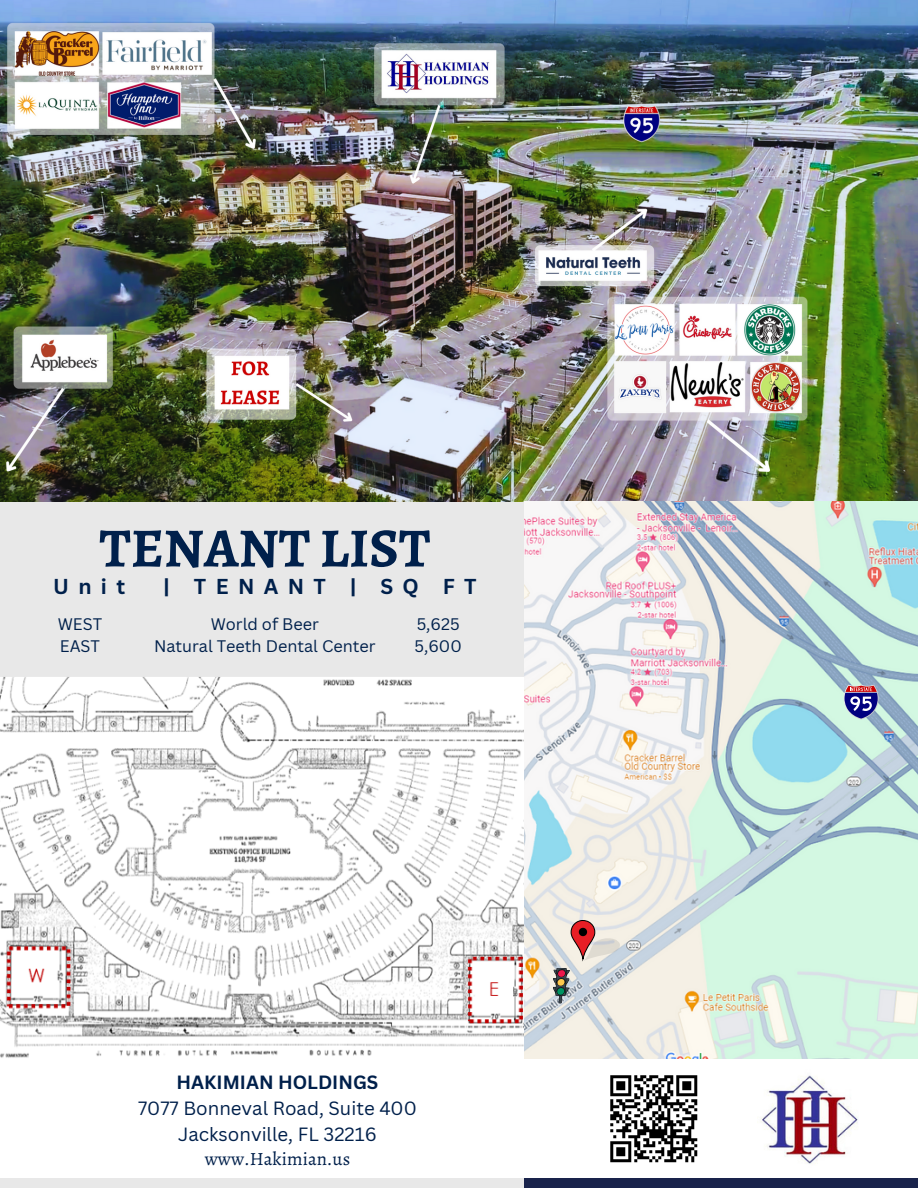
<style>
.page{position:relative;width:918px;height:1188px;background:#e8e8e8}
.page>*{position:absolute;margin:0;border:0;box-sizing:border-box;transform-origin:0 0}
.t1{font:700 55.35px "Alegreya";color:#00204b}
.t2{font:700 21px "Canva Sans";letter-spacing:.45em;color:#00204b}
.t3{font:18.75px/25.5px "Canva Sans";color:#00204b;text-align:center}
.t4{font:16.35px/22.5px "Canva Sans";color:#00204b}
.s1{font-weight:700}
.s2{font-family:"Alegreya"}
</style>
<div class="page">
<img style="left:0;top:677px;width:535px;height:383px">
<img style="left:0;top:0;width:918px;height:502px">
<img style="left:525px;top:501px;width:393px;height:558px">
<div style="left:0;top:1060px;width:918px;height:118px;background:#fff"></div>
<svg style="left:610px;top:1075px;width:88px;height:88px"></svg>
<img style="left:760px;top:1075px;width:98px;height:89px">
<svg style="left:844px;top:685px;width:35px;height:34px"></svg>
<svg style="left:571px;top:920px;width:49px;height:41px"></svg>
<svg style="left:552px;top:967px;width:18px;height:37px"></svg>
<p class="t1" style="left:99px;top:510px;width:332px">TENANT LIST</p>
<h4 class="t2" style="left:53px;top:571px;width:74px">Unit</h4>
<h4 class="t2" style="left:163px;top:571px;width:315px">| TENANT | SQ FT</h4>
<p class="t4" style="left:58px;top:612px;width:46px">WEST<br>EAST</p>
<h1 class="t4" style="left:211px;top:612px;width:110px">World of Beer</h1>
<p class="t4" style="left:154px;top:635px;width:223px">Natural Teeth Dental Center</p>
<p class="t4" style="left:417px;top:612px;width:44px">5,625</p>
<h2 class="t4" style="left:415px;top:635px;width:49px">5,600</h2>
<p class="t3" style="left:138px;top:1069px;width:280px"><span class="s1">HAKIMIAN HOLDINGS<br></span>7077 Bonneval Road, Suite 400<br>Jacksonville, FL 32216 <span class="s2">www.Hakimian.us</span></p>
</div>
